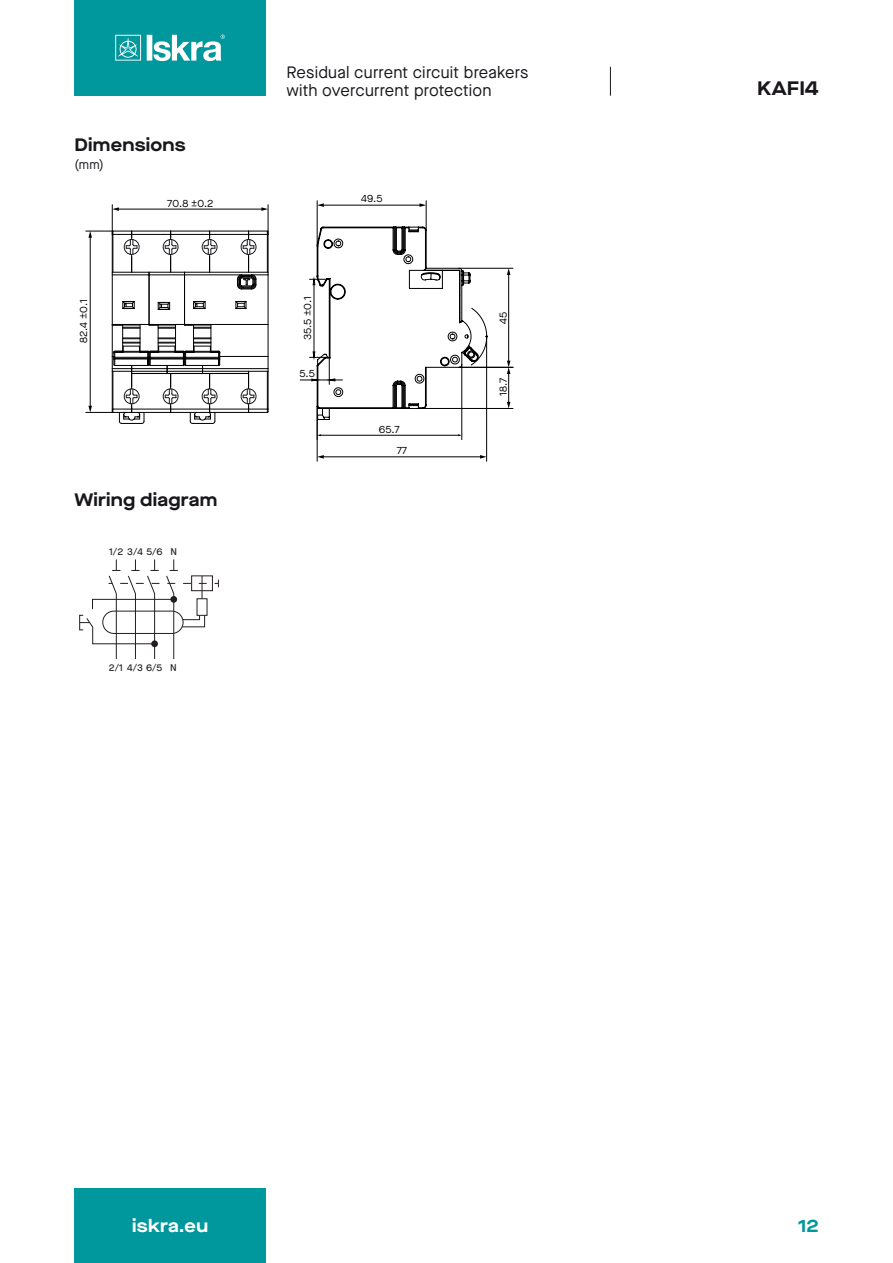
<style>
.page{position:relative;width:893px;height:1263px;background:#fff}
.page>*{position:absolute;margin:0;border:0;box-sizing:border-box;transform-origin:0 0}
.t1{font:700 expanded 19.5px "Maison Neue";letter-spacing:.005em;color:#1a171c}
.t2{font:700 expanded 18px "Maison Neue";letter-spacing:.015em;color:#1a171c}
.t3{font:700 expanded 18px "Maison Neue";letter-spacing:.015em;color:#fff}
.t4{font:700 expanded 18px "Maison Neue";color:#00989d}
.t5{font:16.5px "Maison Neue";letter-spacing:.01em;color:#1a171c}
.t6{font:12.75px "Maison Neue";color:#1a171c}
.t7{font:10.5px "Maison Neue";color:#010000}
.t8{font:500 9.75px "Maison Neue";color:#231f20}
</style>
<div class="page">
<div style="left:74px;top:1188px;width:192px;height:75px;background:#00989d"></div>
<div style="left:74px;top:0;width:192px;height:96px;background:#00989d"></div>
<svg style="left:115px;top:35px;width:110px;height:26px"></svg>
<svg style="left:610px;top:67px;width:1px;height:29px"></svg>
<hr style="left:118px;top:209px;width:145px;height:1px;background:#010000">
<hr style="left:90px;top:236px;width:1px;height:171px;background:#010000">
<hr style="left:132px;top:231px;width:39px;height:1px;background:#010000">
<hr style="left:132px;top:234px;width:39px;height:1px;background:#010000">
<hr style="left:112px;top:272px;width:37px;height:1px;background:#010000">
<hr style="left:112px;top:275px;width:1px;height:49px;background:#010000">
<svg style="left:122px;top:301px;width:13px;height:8px"></svg>
<hr style="left:112px;top:275px;width:37px;height:1px;background:#010000">
<hr style="left:171px;top:231px;width:39px;height:1px;background:#010000">
<hr style="left:171px;top:234px;width:39px;height:1px;background:#010000">
<hr style="left:149px;top:272px;width:36px;height:1px;background:#010000">
<hr style="left:149px;top:275px;width:1px;height:49px;background:#010000">
<svg style="left:158px;top:302px;width:12px;height:8px"></svg>
<hr style="left:149px;top:275px;width:36px;height:1px;background:#010000">
<hr style="left:210px;top:231px;width:39px;height:1px;background:#010000">
<hr style="left:210px;top:234px;width:39px;height:1px;background:#010000">
<hr style="left:203px;top:371px;width:65px;height:1px;background:#010000">
<hr style="left:203px;top:368px;width:65px;height:1px;background:#010000">
<hr style="left:185px;top:272px;width:83px;height:1px;background:#010000">
<hr style="left:268px;top:275px;width:1px;height:49px;background:#010000">
<hr style="left:184px;top:275px;width:1px;height:49px;background:#010000">
<svg style="left:193px;top:301px;width:13px;height:8px"></svg>
<svg style="left:235px;top:301px;width:12px;height:8px"></svg>
<hr style="left:185px;top:275px;width:57px;height:1px;background:#010000">
<hr style="left:268px;top:324px;width:1px;height:32px;background:#010000">
<hr style="left:185px;top:324px;width:83px;height:1px;background:#010000">
<hr style="left:220px;top:356px;width:48px;height:1px;background:#010000">
<hr style="left:210px;top:412px;width:39px;height:1px;background:#010000">
<hr style="left:210px;top:409px;width:39px;height:1px;background:#010000">
<hr style="left:210px;top:373px;width:39px;height:1px;background:#010000">
<hr style="left:323px;top:456px;width:158px;height:1px;background:#010000">
<svg style="left:480px;top:455px;width:6px;height:4px"></svg>
<svg style="left:318px;top:455px;width:6px;height:4px"></svg>
<hr style="left:317px;top:406px;width:1px;height:55px;background:#010000">
<hr style="left:486px;top:336px;width:1px;height:125px;background:#010000">
<hr style="left:320px;top:435px;width:139px;height:1px;background:#010000">
<hr style="left:462px;top:365px;width:1px;height:75px;background:#010000">
<hr style="left:508px;top:373px;width:1px;height:30px;background:#010000">
<svg style="left:507px;top:402px;width:3px;height:6px"></svg>
<hr style="left:423px;top:408px;width:90px;height:1px;background:#010000">
<hr style="left:508px;top:274px;width:1px;height:88px;background:#010000">
<svg style="left:507px;top:269px;width:3px;height:6px"></svg>
<svg style="left:507px;top:361px;width:3px;height:13px"></svg>
<hr style="left:459px;top:367px;width:54px;height:1px;background:#010000">
<hr style="left:459px;top:268px;width:54px;height:1px;background:#010000">
<svg style="left:300px;top:201px;width:188px;height:219px"></svg>
<div style="left:124px;top:239px;width:15px;height:16px;border:1px solid #1a171c;border-radius:50%"></div>
<svg style="left:86px;top:205px;width:52px;height:70px"></svg>
<div style="left:163px;top:239px;width:15px;height:16px;border:1px solid #1a171c;border-radius:50%"></div>
<svg style="left:165px;top:231px;width:12px;height:41px"></svg>
<div style="left:202px;top:239px;width:15px;height:16px;border:1px solid #1a171c;border-radius:50%"></div>
<svg style="left:204px;top:231px;width:12px;height:41px"></svg>
<svg style="left:237px;top:205px;width:32px;height:85px"></svg>
<svg style="left:86px;top:324px;width:134px;height:100px"></svg>
<div style="left:241px;top:389px;width:15px;height:15px;border:1px solid #1a171c;border-radius:50%"></div>
<svg style="left:243px;top:356px;width:26px;height:57px"></svg>
<svg style="left:79px;top:559px;width:140px;height:100px"></svg>
<div style="left:151px;top:640px;width:7px;height:7px;background:#231f20;border-radius:50%"></div>
<p class="t2" style="left:74px;top:132px;width:113px">Dimensions</p>
<p class="t6" style="left:74px;top:156px;width:31px">(mm)</p>
<p class="t7" style="left:76px;top:343px;width:46px;rotate:-90deg">82.4 ±0.1</p>
<p class="t7" style="left:167px;top:196px;width:48px">70.8 ±0.2</p>
<p class="t2" style="left:74px;top:487px;width:144px">Wiring diagram</p>
<p class="t8" style="left:109px;top:545px;width:69px">1/2 3/4 5/6 N</p>
<p class="t8" style="left:109px;top:661px;width:69px">2/1 4/3 6/5 N</p>
<p class="t5" style="left:287px;top:62px;width:243px">Residual current circuit breakers</p>
<p class="t5" style="left:287px;top:79px;width:207px">with overcurrent protection</p>
<p class="t7" style="left:301px;top:340px;width:46px;rotate:-90deg">35.5 ±0.1</p>
<p class="t7" style="left:299px;top:366px;width:17px">5.5</p>
<p class="t7" style="left:361px;top:191px;width:23px">49.5</p>
<p class="t7" style="left:379px;top:422px;width:23px">65.7</p>
<p class="t7" style="left:397px;top:443px;width:12px">77</p>
<p class="t7" style="left:496px;top:324px;width:14px;rotate:-90deg">45</p>
<p class="t7" style="left:496px;top:396px;width:20px;rotate:-90deg">18.7</p>
<p class="t1" style="left:757px;top:75px;width:63px">KAFI4</p>
<p class="t3" style="left:132px;top:1213px;width:78px">iskra.eu</p>
<p class="t4" style="left:798px;top:1213px;width:22px">12</p>
</div>
